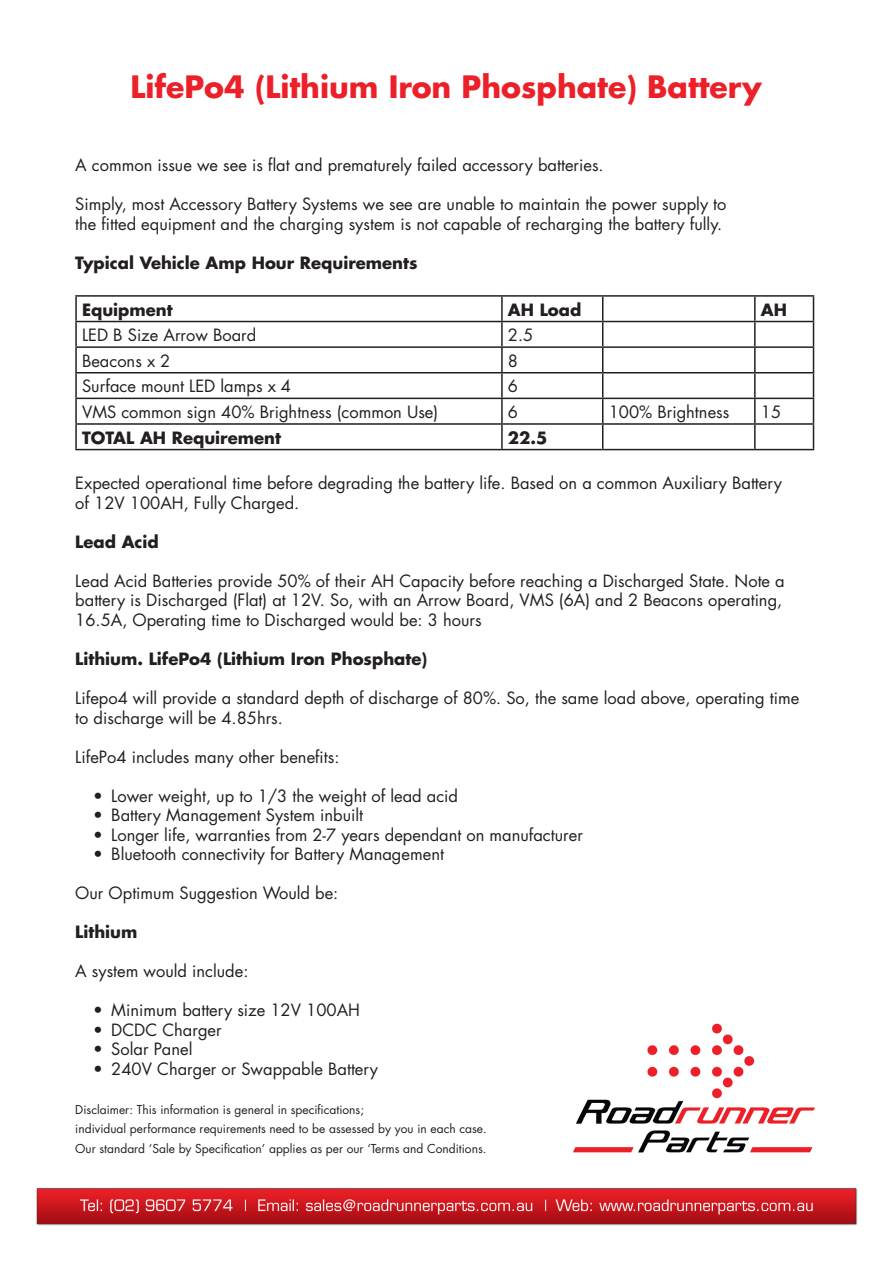
<style>
.page{position:relative;width:893px;height:1263px;background:#fff}
.page>*{position:absolute;margin:0;border:0;box-sizing:border-box;transform-origin:0 0}
.t1{font:700 30px "Futura Std";color:#ec2029}
.t2{font:16.5px/19.5px "Futura Std";color:#231f20}
.t3{font:700 16.5px "Futura Std";color:#231f20}
.t4{font:12px "Futura Std";color:#231f20}
</style>
<div class="page">
<hr style="left:75px;top:295px;width:427px;height:2px;background:#231f20">
<hr style="left:75px;top:297px;width:2px;height:24px;background:#231f20">
<hr style="left:502px;top:295px;width:101px;height:2px;background:#231f20">
<hr style="left:501px;top:297px;width:2px;height:24px;background:#231f20">
<hr style="left:603px;top:295px;width:152px;height:2px;background:#231f20">
<hr style="left:755px;top:295px;width:59px;height:2px;background:#231f20">
<hr style="left:754px;top:297px;width:2px;height:24px;background:#231f20">
<hr style="left:75px;top:321px;width:427px;height:1px;background:#231f20">
<hr style="left:75px;top:322px;width:2px;height:24px;background:#231f20">
<hr style="left:502px;top:321px;width:101px;height:1px;background:#231f20">
<hr style="left:501px;top:322px;width:2px;height:24px;background:#231f20">
<hr style="left:603px;top:321px;width:152px;height:1px;background:#231f20">
<hr style="left:755px;top:321px;width:59px;height:1px;background:#231f20">
<hr style="left:754px;top:322px;width:2px;height:24px;background:#231f20">
<hr style="left:75px;top:346px;width:427px;height:2px;background:#231f20">
<hr style="left:75px;top:348px;width:2px;height:24px;background:#231f20">
<hr style="left:502px;top:346px;width:101px;height:2px;background:#231f20">
<hr style="left:501px;top:348px;width:2px;height:24px;background:#231f20">
<hr style="left:603px;top:346px;width:152px;height:2px;background:#231f20">
<hr style="left:755px;top:346px;width:59px;height:2px;background:#231f20">
<hr style="left:754px;top:348px;width:2px;height:24px;background:#231f20">
<hr style="left:75px;top:372px;width:427px;height:1px;background:#231f20">
<hr style="left:75px;top:373px;width:2px;height:25px;background:#231f20">
<hr style="left:502px;top:372px;width:101px;height:1px;background:#231f20">
<hr style="left:501px;top:373px;width:2px;height:25px;background:#231f20">
<hr style="left:603px;top:372px;width:152px;height:1px;background:#231f20">
<hr style="left:755px;top:372px;width:59px;height:1px;background:#231f20">
<hr style="left:754px;top:373px;width:2px;height:25px;background:#231f20">
<hr style="left:75px;top:398px;width:427px;height:1px;background:#231f20">
<hr style="left:75px;top:399px;width:2px;height:24px;background:#231f20">
<hr style="left:502px;top:398px;width:101px;height:1px;background:#231f20">
<hr style="left:501px;top:399px;width:2px;height:24px;background:#231f20">
<hr style="left:603px;top:398px;width:152px;height:1px;background:#231f20">
<hr style="left:755px;top:398px;width:59px;height:1px;background:#231f20">
<hr style="left:754px;top:399px;width:2px;height:24px;background:#231f20">
<hr style="left:75px;top:423px;width:427px;height:2px;background:#231f20">
<hr style="left:75px;top:425px;width:2px;height:24px;background:#231f20">
<hr style="left:502px;top:423px;width:101px;height:2px;background:#231f20">
<hr style="left:501px;top:425px;width:2px;height:24px;background:#231f20">
<hr style="left:603px;top:423px;width:152px;height:2px;background:#231f20">
<svg style="left:602px;top:297px;width:1px;height:152px"></svg>
<hr style="left:755px;top:423px;width:59px;height:2px;background:#231f20">
<hr style="left:754px;top:425px;width:2px;height:24px;background:#231f20">
<svg style="left:813px;top:297px;width:1px;height:152px"></svg>
<hr style="left:75px;top:449px;width:427px;height:1px;background:#231f20">
<hr style="left:502px;top:449px;width:101px;height:1px;background:#231f20">
<hr style="left:603px;top:449px;width:152px;height:1px;background:#231f20">
<hr style="left:755px;top:449px;width:59px;height:1px;background:#231f20">
<img style="left:573px;top:1023px;width:242px;height:130px">
<img style="left:36px;top:1187px;width:822px;height:39px">
<p class="t1" style="left:131px;top:67px;width:633px">LifePo4 (Lithium Iron Phosphate) Battery</p>
<p class="t2" style="left:75px;top:155px;width:530px">A common issue we see is flat and prematurely failed accessory batteries.</p>
<p class="t2" style="left:75px;top:194px;width:653px">Simply, most Accessory Battery Systems we see are unable to maintain the power supply to the fitted equipment and the charging system is not capable of recharging the battery fully.</p>
<p class="t3" style="left:75px;top:251px;width:344px">Typical Vehicle Amp Hour Requirements</p>
<p class="t3" style="left:82px;top:298px;width:92px">Equipment</p>
<p class="t3" style="left:508px;top:298px;width:75px">AH Load</p>
<p class="t3" style="left:761px;top:298px;width:28px">AH</p>
<p class="t2" style="left:82px;top:325px;width:176px">LED B Size Arrow Board</p>
<p class="t2" style="left:508px;top:325px;width:27px">2.5</p>
<p class="t2" style="left:82px;top:351px;width:90px">Beacons x 2</p>
<p class="t2" style="left:508px;top:351px;width:12px">8</p>
<p class="t2" style="left:82px;top:377px;width:211px">Surface mount LED lamps x 4</p>
<p class="t2" style="left:508px;top:377px;width:12px">6</p>
<p class="t2" style="left:82px;top:402px;width:358px">VMS common sign 40% Brightness (common Use)</p>
<p class="t2" style="left:508px;top:402px;width:12px">6</p>
<p class="t2" style="left:609px;top:402px;width:122px">100% Brightness</p>
<p class="t2" style="left:761px;top:402px;width:22px">15</p>
<p class="t3" style="left:82px;top:426px;width:200px">TOTAL AH Requirement</p>
<p class="t3" style="left:508px;top:426px;width:41px">22.5</p>
<p class="t2" style="left:75px;top:474px;width:708px">Expected operational time before degrading the battery life. Based on a common Auxiliary Battery of 12V 100AH, Fully Charged.</p>
<p class="t3" style="left:75px;top:531px;width:85px">Lead Acid</p>
<p class="t2" style="left:75px;top:571px;width:711px">Lead Acid Batteries provide 50% of their AH Capacity before reaching a Discharged State. Note a battery is Discharged (Flat) at 12V. So, with an Arrow Board, VMS (6A) and 2 Beacons operating,<br>16.5A, Operating time to Discharged would be: 3 hours</p>
<p class="t3" style="left:75px;top:648px;width:353px">Lithium. LifePo4 (Lithium Iron Phosphate)</p>
<p class="t2" style="left:75px;top:688px;width:725px">Lifepo4 will provide a standard depth of discharge of 80%. So, the same load above, operating time to discharge will be 4.85hrs.</p>
<p class="t2" style="left:75px;top:747px;width:266px">LifePo4 includes many other benefits:</p>
<p class="t2" style="left:93px;top:786px;width:366px">• Lower weight, up to 1/3 the weight of lead acid</p>
<p class="t2" style="left:93px;top:805px;width:271px">• Battery Management System inbuilt</p>
<p class="t2" style="left:93px;top:825px;width:491px">• Longer life, warranties from 2-7 years dependant on manufacturer</p>
<p class="t2" style="left:93px;top:844px;width:352px">• Bluetooth connectivity for Battery Management</p>
<p class="t2" style="left:75px;top:883px;width:265px">Our Optimum Suggestion Would be:</p>
<p class="t3" style="left:75px;top:921px;width:64px">Lithium</p>
<p class="t2" style="left:75px;top:961px;width:175px">A system would include:</p>
<p class="t2" style="left:93px;top:1000px;width:268px">• Minimum battery size 12V 100AH</p>
<p class="t2" style="left:93px;top:1020px;width:130px">• DCDC Charger</p>
<p class="t2" style="left:93px;top:1039px;width:101px">• Solar Panel</p>
<p class="t2" style="left:93px;top:1059px;width:286px">• 240V Charger or Swappable Battery</p>
<p class="t4" style="left:75px;top:1101px;width:290px">Disclaimer: This information is general in specifications;</p>
<p class="t4" style="left:75px;top:1121px;width:413px">individual performance requirements need to be assessed by you in each case.</p>
<p class="t4" style="left:75px;top:1140px;width:413px">Our standard ‘Sale by Specification’ applies as per our ‘Terms and Conditions.</p>
</div>
